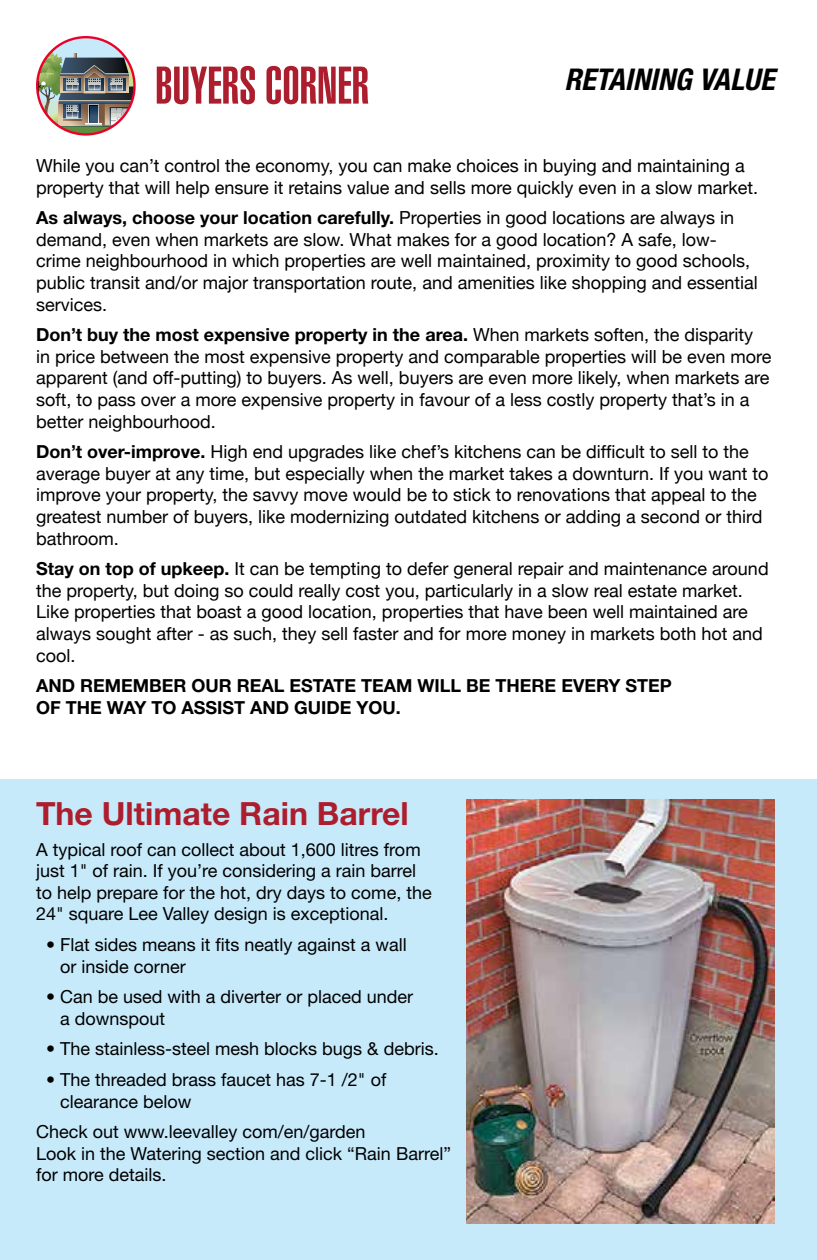
<style>
.page{position:relative;width:817px;height:1260px;background:#fff}
.page>*{position:absolute;margin:0;border:0;box-sizing:border-box;transform-origin:0 0}
.t1{font:900 extra-condensed 52px "Helvetica";color:#ac1e2d}
.t2{font:700 32px "Helvetica Neue";color:#ac1e2d}
.t3{font:italic 700 condensed 30px "Helvetica Neue";color:#000}
.t4{font:18px/21.6px "Helvetica Neue";color:#000}
.t5{font:18px/21.6px "Helvetica Neue";color:#000}
.t6{font:700 18px/21.6px "Helvetica Neue";color:#000}
.s1{font-weight:700}
</style>
<div class="page">
<div style="left:0;top:779px;width:816px;height:481px;background:#c7eafb"></div>
<svg style="left:50px;top:37px;width:72px;height:14px"></svg>
<img style="left:37px;top:51px;width:96px;height:82px">
<div style="left:36px;top:36px;width:100px;height:100px;border:2px solid #ea0029;border-radius:50%"></div>
<img style="left:466px;top:800px;width:308px;height:424px">
<h1 class="t1" style="left:155px;top:56px;width:215px">BUYERS CORNER</h1>
<h3 class="t3" style="left:564px;top:61px;width:211px">RETAINING VALUE</h3>
<p class="t4" style="left:36px;top:154px;width:723px">While you can’t control the economy, you can make choices in buying and maintaining a property that will help ensure it retains value and sells more quickly even in a slow market.</p>
<p class="t4" style="left:36px;top:207px;width:723px"><span class="s1">As always, choose your location carefully.</span> Properties in good locations are always in demand, even when markets are slow. What makes for a good location? A safe, low&shy;crime neighbourhood in which properties are well maintained, proximity to good schools, public transit and/or major transportation route, and amenities like shopping and essential services.</p>
<p class="t4" style="left:36px;top:324px;width:737px"><span class="s1">Don’t buy the most expensive property in the area.</span> When markets soften, the disparity in price between the most expensive property and comparable properties will be even more apparent (and off-putting) to buyers. As well, buyers are even more likely, when markets are soft, to pass over a more expensive property in favour of a less costly property that’s in a better neighbourhood.</p>
<p class="t4" style="left:36px;top:441px;width:734px"><span class="s1">Don’t over-improve.</span> High end upgrades like chef’s kitchens can be difficult to sell to the average buyer at any time, but especially when the market takes a downturn. If you want to improve your property, the savvy move would be to stick to renovations that appeal to the greatest number of buyers, like modernizing outdated kitchens or adding a second or third bathroom.</p>
<p class="t4" style="left:36px;top:558px;width:734px"><span class="s1">Stay on top of upkeep.</span> It can be tempting to defer general repair and maintenance around the property, but doing so could really cost you, particularly in a slow real estate market.<br>Like properties that boast a good location, properties that have been well maintained are always sought after - as such, they sell faster and for more money in markets both hot and cool.</p>
<p class="t6" style="left:36px;top:675px;width:637px">AND REMEMBER OUR REAL ESTATE TEAM WILL BE THERE EVERY STEP<br>OF THE WAY TO ASSIST AND GUIDE YOU.</p>
<h2 class="t2" style="left:36px;top:794px;width:374px">The Ultimate Rain Barrel</h2>
<p class="t5" style="left:36px;top:838px;width:397px">A typical roof can collect about 1,600 litres from just 1" of rain. If you’re considering a rain barrel to help prepare for the hot, dry days to come, the 24" square Lee Valley design is exceptional.</p>
<p class="t5" style="left:60px;top:934px;width:348px;text-indent:-14px">• Flat sides means it fits neatly against a wall or inside corner</p>
<p class="t5" style="left:60px;top:986px;width:355px;text-indent:-14px">• Can be used with a diverter or placed under a downspout</p>
<p class="t5" style="left:46px;top:1038px;width:394px">• The stainless-steel mesh blocks bugs &amp; debris.</p>
<p class="t5" style="left:60px;top:1069px;width:328px;text-indent:-14px">• The threaded brass faucet has 7-1 /2" of clearance below</p>
<p class="t5" style="left:36px;top:1121px;width:416px">Check out www.leevalley com/en/garden<br>Look in the Watering section and click “Rain Barrel” for more details.</p>
</div>
